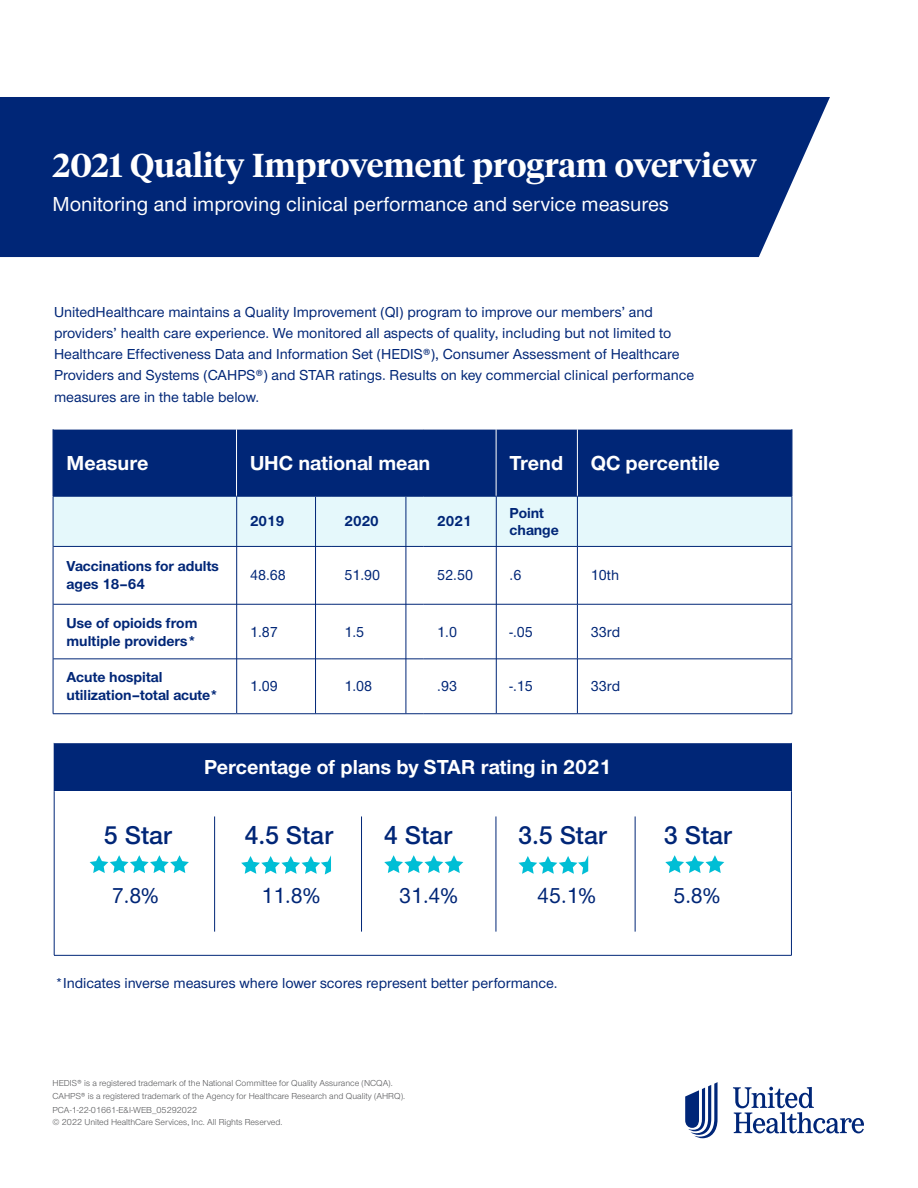
<style>
.page{position:relative;width:918px;height:1188px;background:#fff}
.page>*{position:absolute;margin:0;border:0;box-sizing:border-box;transform-origin:0 0}
.H2{font:600 33px "UHC Serif Headline";color:#fff}
.Continued_asterisk{font:600 26.55px "UHC Sans";letter-spacing:.005em;color:#002677}
.Continued_asterisk-2{font:500 22.35px "UHC Sans";color:#002677}
.Continued_asterisk-3{font:700 21px "UHC Sans";color:#fff}
.Continued_asterisk-4{font:500 21px "UHC Sans";color:#fff}
.Lead_In{font:500 15px/21px "UHC Sans";color:#002677}
.Continued_asterisk-5{font:500 15px "UHC Sans";color:#002677}
.Continued_asterisk-6{font:700 15px/18px "UHC Sans";color:#002677}
.Body{font:9px/12px "UHC Sans";color:#57585a}
.s1{font-weight:400;color:#002677}
</style>
<div class="page">
<svg style="left:685px;top:1082px;width:33px;height:56px"></svg>
<svg style="left:733px;top:1087px;width:131px;height:46px"></svg>
<div style="left:0;top:97px;width:830px;height:160px;background:#002677"></div>
<div style="left:54px;top:430px;width:737px;height:66px;background:#002677"></div>
<div style="left:54px;top:497px;width:738px;height:49px;background:#e5f8fb"></div>
<hr style="left:53px;top:604px;width:184px;height:1px;background:#002677">
<hr style="left:237px;top:604px;width:94px;height:1px;background:#002677">
<hr style="left:331px;top:604px;width:93px;height:1px;background:#002677">
<hr style="left:424px;top:604px;width:72px;height:1px;background:#002677">
<hr style="left:496px;top:604px;width:81px;height:1px;background:#002677">
<hr style="left:53px;top:659px;width:184px;height:1px;background:#002677">
<hr style="left:237px;top:659px;width:94px;height:1px;background:#002677">
<hr style="left:331px;top:659px;width:93px;height:1px;background:#002677">
<hr style="left:424px;top:659px;width:72px;height:1px;background:#002677">
<hr style="left:496px;top:659px;width:81px;height:1px;background:#002677">
<hr style="left:236px;top:429px;width:1px;height:67px;background:#fff">
<hr style="left:496px;top:429px;width:1px;height:67px;background:#fff">
<hr style="left:577px;top:429px;width:1px;height:67px;background:#fff">
<hr style="left:53px;top:429px;width:1px;height:67px;background:#002677">
<hr style="left:791px;top:429px;width:1px;height:67px;background:#002677">
<hr style="left:577px;top:496px;width:1px;height:50px;background:#002677">
<hr style="left:577px;top:547px;width:1px;height:57px;background:#002677">
<hr style="left:577px;top:604px;width:215px;height:1px;background:#002677">
<hr style="left:577px;top:604px;width:1px;height:55px;background:#002677">
<hr style="left:577px;top:659px;width:215px;height:1px;background:#002677">
<hr style="left:577px;top:659px;width:1px;height:55px;background:#002677">
<hr style="left:53px;top:546px;width:184px;height:1px;background:#002677">
<hr style="left:237px;top:546px;width:94px;height:1px;background:#002677">
<hr style="left:331px;top:546px;width:93px;height:1px;background:#002677">
<hr style="left:424px;top:546px;width:72px;height:1px;background:#002677">
<hr style="left:496px;top:546px;width:81px;height:1px;background:#002677">
<hr style="left:577px;top:546px;width:215px;height:1px;background:#002677">
<hr style="left:53px;top:496px;width:184px;height:1px;background:#002677">
<hr style="left:53px;top:496px;width:1px;height:50px;background:#002677">
<hr style="left:237px;top:496px;width:94px;height:1px;background:#002677">
<hr style="left:331px;top:496px;width:93px;height:1px;background:#002677">
<hr style="left:424px;top:496px;width:72px;height:1px;background:#002677">
<hr style="left:496px;top:496px;width:81px;height:1px;background:#002677">
<hr style="left:577px;top:496px;width:215px;height:1px;background:#002677">
<hr style="left:792px;top:496px;width:1px;height:50px;background:#002677">
<hr style="left:53px;top:546px;width:1px;height:58px;background:#002677">
<hr style="left:792px;top:546px;width:1px;height:58px;background:#002677">
<hr style="left:53px;top:604px;width:1px;height:55px;background:#002677">
<hr style="left:792px;top:604px;width:1px;height:55px;background:#002677">
<hr style="left:53px;top:659px;width:1px;height:55px;background:#002677">
<hr style="left:792px;top:659px;width:1px;height:55px;background:#002677">
<hr style="left:53px;top:713px;width:184px;height:1px;background:#002677">
<hr style="left:237px;top:713px;width:94px;height:1px;background:#002677">
<hr style="left:331px;top:713px;width:93px;height:1px;background:#002677">
<hr style="left:424px;top:713px;width:72px;height:1px;background:#002677">
<hr style="left:496px;top:713px;width:81px;height:1px;background:#002677">
<hr style="left:577px;top:713px;width:215px;height:1px;background:#002677">
<hr style="left:236px;top:497px;width:1px;height:216px;background:#002677">
<hr style="left:496px;top:497px;width:1px;height:216px;background:#002677">
<hr style="left:315px;top:497px;width:1px;height:216px;background:#002677">
<hr style="left:406px;top:497px;width:1px;height:216px;background:#002677">
<div style="left:54px;top:743px;width:737px;height:48px;background:#002677"></div>
<hr style="left:791px;top:743px;width:1px;height:48px;background:#002677">
<hr style="left:54px;top:791px;width:1px;height:164px;background:#002677">
<hr style="left:791px;top:791px;width:1px;height:164px;background:#002677">
<hr style="left:54px;top:955px;width:738px;height:1px;background:#002677">
<svg style="left:90px;top:855px;width:99px;height:18px"></svg>
<svg style="left:384px;top:855px;width:79px;height:18px"></svg>
<svg style="left:665px;top:855px;width:59px;height:18px"></svg>
<hr style="left:214px;top:816px;width:1px;height:116px;background:#002677">
<hr style="left:361px;top:816px;width:1px;height:116px;background:#002677">
<hr style="left:496px;top:816px;width:1px;height:116px;background:#002677">
<hr style="left:635px;top:816px;width:1px;height:116px;background:#002677">
<svg style="left:241px;top:855px;width:90px;height:20px"></svg>
<svg style="left:518px;top:856px;width:70px;height:19px"></svg>
<p class="H2" style="left:53px;top:142px;width:706px">2021 Quality Improvement program overview</p>
<p class="Continued_asterisk-4" style="left:53px;top:190px;width:618px">Monitoring and improving clinical performance and service measures</p>
<p class="Lead_In" style="left:54px;top:301px;width:642px">UnitedHealthcare maintains a Quality Improvement (QI) program to improve our members’ and providers’ health care experience. We monitored all aspects of quality, including but not limited to Healthcare Effectiveness Data and Information Set (HEDIS®), Consumer Assessment of Healthcare Providers and Systems (CAHPS®) and STAR ratings. Results on key commercial clinical performance</p>
<p class="Lead_In" style="left:54px;top:386px;width:207px">measures are in the table below.</p>
<p class="Continued_asterisk-3" style="left:67px;top:449px;width:83px">Measure</p>
<p class="Continued_asterisk-3" style="left:250px;top:449px;width:182px">UHC national mean</p>
<p class="Continued_asterisk-3" style="left:510px;top:449px;width:55px">Trend</p>
<p class="Continued_asterisk-3" style="left:591px;top:449px;width:130px">QC percentile</p>
<p class="Continued_asterisk-6" style="left:250px;top:512px;width:36px">2019</p>
<p class="Continued_asterisk-6" style="left:345px;top:512px;width:36px">2020</p>
<p class="Continued_asterisk-6" style="left:437px;top:512px;width:36px">2021</p>
<p class="Continued_asterisk-6" style="left:510px;top:503px;width:36px">Point</p>
<p class="Continued_asterisk-6" style="left:510px;top:520px;width:51px">change</p>
<p class="Continued_asterisk-6" style="left:67px;top:557px;width:154px">Vaccinations for adults ages 18–64</p>
<p class="Continued_asterisk-5" style="left:250px;top:565px;width:37px">48.68</p>
<p class="Continued_asterisk-5" style="left:345px;top:565px;width:37px">51.90</p>
<p class="Continued_asterisk-5" style="left:437px;top:565px;width:37px">52.50</p>
<p class="Continued_asterisk-5" style="left:510px;top:565px;width:13px">.6</p>
<p class="Continued_asterisk-5" style="left:591px;top:565px;width:30px">10th</p>
<p class="Continued_asterisk-6" style="left:67px;top:613px;width:132px">Use of opioids from multiple providers*</p>
<p class="Continued_asterisk-5" style="left:250px;top:622px;width:29px">1.87</p>
<p class="Continued_asterisk-5" style="left:345px;top:622px;width:21px">1.5</p>
<p class="Continued_asterisk-5" style="left:437px;top:622px;width:21px">1.0</p>
<p class="Continued_asterisk-5" style="left:510px;top:622px;width:25px">-.05</p>
<p class="Continued_asterisk-5" style="left:591px;top:622px;width:31px">33rd</p>
<p class="Continued_asterisk-6" style="left:67px;top:668px;width:153px">Acute hospital utilization–total acute*</p>
<p class="Continued_asterisk-5" style="left:250px;top:676px;width:29px">1.09</p>
<p class="Continued_asterisk-5" style="left:345px;top:676px;width:29px">1.08</p>
<p class="Continued_asterisk-5" style="left:437px;top:676px;width:21px">.93</p>
<p class="Continued_asterisk-5" style="left:510px;top:676px;width:25px">-.15</p>
<p class="Continued_asterisk-5" style="left:591px;top:676px;width:31px">33rd</p>
<p class="Continued_asterisk" style="left:104px;top:818px;width:69px">5 Star</p>
<p class="Continued_asterisk-3" style="left:204px;top:753px;width:446px">Percentage of plans by STAR rating in 2021 <span class="s1">ting</span></p>
<p class="Continued_asterisk" style="left:245px;top:818px;width:90px">4.5 Star</p>
<p class="Continued_asterisk" style="left:384px;top:818px;width:69px">4 Star</p>
<p class="Continued_asterisk" style="left:518px;top:818px;width:90px">3.5 Star</p>
<p class="Continued_asterisk" style="left:664px;top:818px;width:69px">3 Star</p>
<p class="Continued_asterisk-2" style="left:112px;top:881px;width:48px">7.8%</p>
<p class="Continued_asterisk-2" style="left:261px;top:881px;width:60px">11.8%</p>
<p class="Continued_asterisk-2" style="left:399px;top:881px;width:60px">31.4%</p>
<p class="Continued_asterisk-2" style="left:537px;top:881px;width:60px">45.1%</p>
<p class="Continued_asterisk-2" style="left:674px;top:881px;width:48px">5.8%</p>
<p class="Continued_asterisk-5" style="left:55px;top:973px;width:504px">*Indicates inverse measures where lower scores represent better performance.</p>
<p class="Body" style="left:53px;top:1077px;width:342px">HEDIS® is a registered trademark of the National Committee for Quality Assurance (NCQA).</p>
<p class="Body" style="left:53px;top:1089px;width:354px">CAHPS® is a registered trademark of the Agency for Healthcare Research and Quality (AHRQ).</p>
<p class="Body" style="left:53px;top:1104px;width:231px">PCA-1-22-01661-E&amp;I-WEB_05292022<br>© 2022 United HealthCare Services, Inc. All Rights Reserved.</p>
</div>
